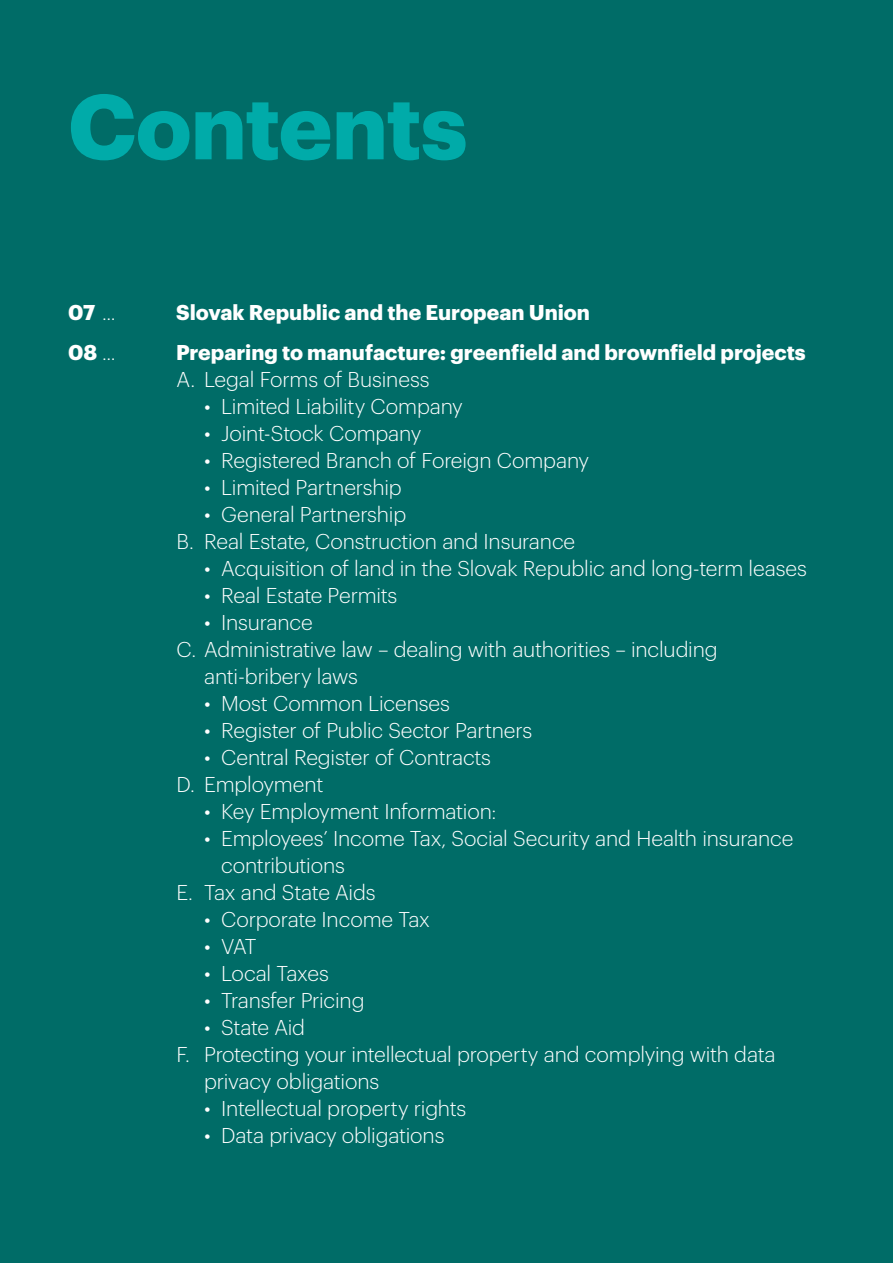
<style>
.page{position:relative;width:893px;height:1263px;background:#006c67}
.page>*{position:absolute;margin:0;border:0;box-sizing:border-box;transform-origin:0 0}
.t1{font:700 90px "Dentons Sans";letter-spacing:-.01em;color:#00aba9}
.t2{font:300 21px/27px "Dentons Sans";letter-spacing:-.01em;color:#fff}
.t3{font:700 21px "Dentons Sans";color:#fff}
.s1{font-weight:700}
</style>
<div class="page">
<h1 class="t1" style="left:68px;top:57px;width:401px">Contents</h1>
<p class="t2" style="left:68px;top:297px;width:49px"><span class="s1">07</span> ...</p>
<p class="t3" style="left:176px;top:296px;width:415px">Slovak Republic and the European Union</p>
<p class="t2" style="left:68px;top:337px;width:49px"><span class="s1">08</span> ...</p>
<p class="t3" style="left:176px;top:336px;width:631px">Preparing to manufacture: greenfield and brownfield projects</p>
<p class="t2" style="left:176px;top:364px;width:255px">A. Legal Forms of Business</p>
<p class="t2" style="left:204px;top:391px;width:260px">• Limited Liability Company</p>
<p class="t2" style="left:204px;top:418px;width:219px">• Joint-Stock Company</p>
<p class="t2" style="left:204px;top:445px;width:387px">• Registered Branch of Foreign Company</p>
<p class="t2" style="left:204px;top:472px;width:199px">• Limited Partnership</p>
<p class="t2" style="left:176px;top:499px;width:400px;text-indent:28px">• General Partnership<br>B. Real Estate, Construction and Insurance</p>
<p class="t2" style="left:204px;top:553px;width:604px">• Acquisition of land in the Slovak Republic and long-term leases</p>
<p class="t2" style="left:204px;top:580px;width:195px">• Real Estate Permits</p>
<p class="t2" style="left:204px;top:607px;width:110px">• Insurance</p>
<p class="t2" style="left:176px;top:634px;width:543px">C. Administrative law – dealing with authorities – including</p>
<p class="t2" style="left:204px;top:661px;width:155px">anti-bribery laws</p>
<p class="t2" style="left:204px;top:688px;width:247px">• Most Common Licenses</p>
<p class="t2" style="left:204px;top:715px;width:330px">• Register of Public Sector Partners</p>
<p class="t2" style="left:176px;top:742px;width:316px;text-indent:28px">• Central Register of Contracts<br>D. Employment</p>
<p class="t2" style="left:204px;top:796px;width:294px">• Key Employment Information:</p>
<p class="t2" style="left:204px;top:823px;width:591px">• Employees’ Income Tax, Social Security and Health insurance</p>
<p class="t2" style="left:221px;top:850px;width:125px">contributions</p>
<p class="t2" style="left:176px;top:877px;width:201px">E. Tax and State Aids</p>
<p class="t2" style="left:204px;top:904px;width:227px">• Corporate Income Tax</p>
<p class="t2" style="left:204px;top:931px;width:54px">• VAT</p>
<p class="t2" style="left:204px;top:958px;width:126px">• Local Taxes</p>
<p class="t2" style="left:204px;top:985px;width:162px">• Transfer Pricing</p>
<p class="t2" style="left:204px;top:1012px;width:102px">• State Aid</p>
<p class="t2" style="left:176px;top:1039px;width:601px">F. Protecting your intellectual property and complying with data</p>
<p class="t2" style="left:204px;top:1066px;width:177px">privacy obligations</p>
<p class="t2" style="left:204px;top:1093px;width:264px">• Intellectual property rights</p>
<p class="t2" style="left:204px;top:1120px;width:242px">• Data privacy obligations</p>
</div>
